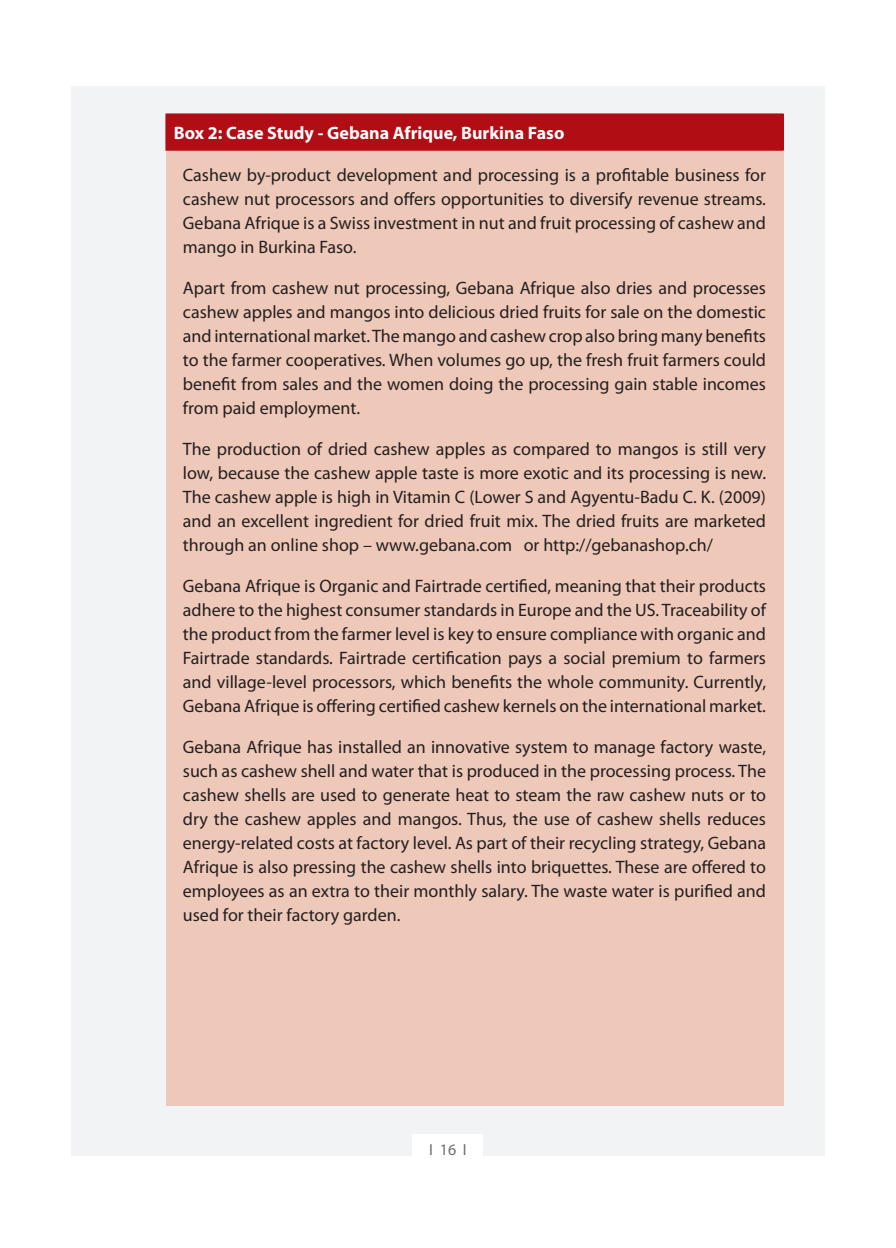
<style>
.page{position:relative;width:896px;height:1248px;background:#fff}
.page>*{position:absolute;margin:0;border:0;box-sizing:border-box;transform-origin:0 0}
.Body_Just{font:18px/24px "Myriad Pro";color:#231f20;text-align:justify}
.Body_singles{font:700 18px "Myriad Pro";color:#fff}
.t1{font:16px "Myriad Pro";color:#6c6d70}
</style>
<div class="page">
<div style="left:71px;top:86px;width:753px;height:1069px;background:#f2f3f4"></div>
<div style="left:413px;top:1133px;width:70px;height:32px;background:#fff"></div>
<div style="left:166px;top:114px;width:617px;height:36px;background:#b00d15"></div>
<div style="left:166px;top:150px;width:617px;height:955px;background:#eec8b8"></div>
<hr style="left:165px;top:113px;width:618px;height:1px;background:#b00d15">
<hr style="left:165px;top:114px;width:1px;height:36px;background:#b00d15">
<hr style="left:165px;top:150px;width:618px;height:1px;background:#b00d15">
<p class="Body_singles" style="left:174px;top:121px;width:392px">Box 2: Case Study - Gebana Afrique, Burkina Faso</p>
<p class="Body_Just" style="left:183px;top:162px;width:584px">Cashew by-product development and processing is a profitable business for cashew nut processors and offers opportunities to diversify revenue streams.<br>Gebana Afrique is a Swiss investment in nut and fruit processing of cashew and mango in Burkina Faso.</p>
<p class="Body_Just" style="left:183px;top:275px;width:585px">Apart from cashew nut processing, Gebana Afrique also dries and processes cashew apples and mangos into delicious dried fruits for sale on the domestic and international market. The mango and cashew crop also bring many benefits to the farmer cooperatives. When volumes go up, the fresh fruit farmers could benefit from sales and the women doing the processing gain stable incomes from paid employment.</p>
<p class="Body_Just" style="left:183px;top:436px;width:585px">The production of dried cashew apples as compared to mangos is still very low, because the cashew apple taste is more exotic and its processing is new.<br>The cashew apple is high in Vitamin C (Lower S and Agyentu-Badu C. K. (2009) and an excellent ingredient for dried fruit mix. The dried fruits are marketed through an online shop – www.gebana.com or http://gebanashop.ch/</p>
<p class="Body_Just" style="left:183px;top:573px;width:584px">Gebana Afrique is Organic and Fairtrade certified, meaning that their products adhere to the highest consumer standards in Europe and the US. Traceability of the product from the farmer level is key to ensure compliance with organic and Fairtrade standards. Fairtrade certification pays a social premium to farmers and village-level processors, which benefits the whole community. Currently, Gebana Afrique is offering certified cashew kernels on the international market.</p>
<p class="Body_Just" style="left:183px;top:734px;width:585px">Gebana Afrique has installed an innovative system to manage factory waste, such as cashew shell and water that is produced in the processing process. The cashew shells are used to generate heat to steam the raw cashew nuts or to dry the cashew apples and mangos. Thus, the use of cashew shells reduces energy-related costs at factory level. As part of their recycling strategy, Gebana Afrique is also pressing the cashew shells into briquettes. These are offered to employees as an extra to their monthly salary. The waste water is purified and used for their factory garden.</p>
<p class="t1" style="left:429px;top:1139px;width:39px">I 16 I</p>
</div>
